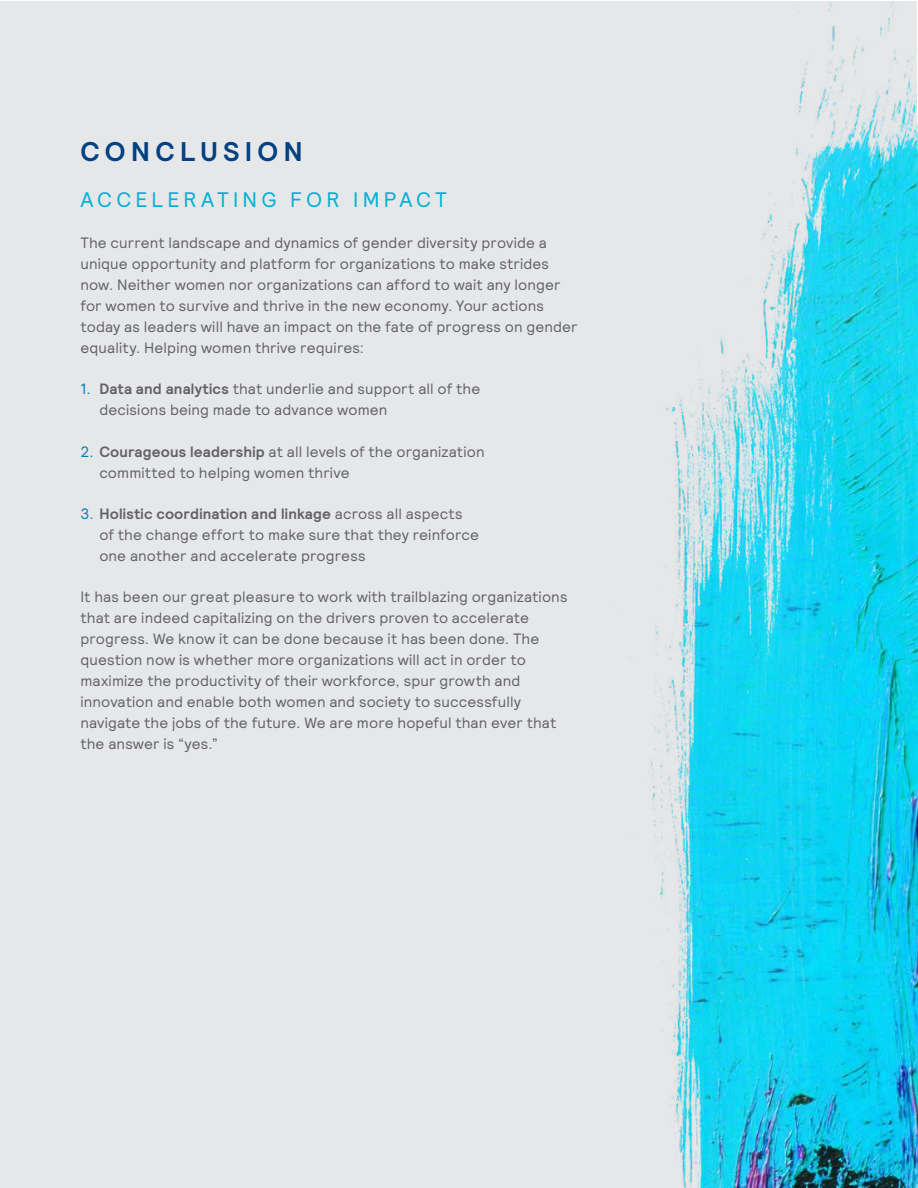
<style>
.page{position:relative;width:918px;height:1188px;background:#fff}
.page>*{position:absolute;margin:0;border:0;box-sizing:border-box;transform-origin:0 0}
.t1{font:700 27px "Relative";letter-spacing:.205em;color:#014181}
.t2{font:21px "Relative";letter-spacing:.19em;color:#00b0d3}
.t3{font:15px/21px "Relative";letter-spacing:.01em;color:#636366}
.s1{color:#0080b3}
.s2{font-weight:700}
</style>
<div class="page">
<div style="left:1px;top:1px;width:916px;height:1186px;background:#e6e7e9"></div>
<img style="left:651px;top:1px;width:267px;height:1186px">
<h1 class="t1" style="left:80px;top:134px;width:224px">CONCLUSION</h1>
<h2 class="t2" style="left:80px;top:186px;width:368px">ACCELERATING FOR IMPACT</h2>
<p class="t3" style="left:80px;top:232px;width:499px">The current landscape and dynamics of gender diversity provide a unique opportunity and platform for organizations to make strides now. Neither women nor organizations can afford to wait any longer for women to survive and thrive in the new economy. Your actions today as leaders will have an impact on the fate of progress on gender equality. Helping women thrive requires:</p>
<p class="t3" style="left:99px;top:378px;width:382px;text-indent:-19px"><span class="s1">1.</span> <span class="s2">Data and analytics</span> that underlie and support all of the decisions being made to advance women</p>
<p class="t3" style="left:99px;top:440px;width:387px;text-indent:-19px"><span class="s1">2.</span> <span class="s2">Courageous leadership</span> at all levels of the organization committed to helping women thrive</p>
<p class="t3" style="left:99px;top:503px;width:381px;text-indent:-19px"><span class="s1">3.</span> <span class="s2">Holistic coordination and linkage</span> across all aspects of the change effort to make sure that they reinforce one another and accelerate progress</p>
<p class="t3" style="left:80px;top:586px;width:489px">It has been our great pleasure to work with trailblazing organizations that are indeed capitalizing on the drivers proven to accelerate progress. We know it can be done because it has been done. The question now is whether more organizations will act in order to maximize the productivity of their workforce, spur growth and innovation and enable both women and society to successfully navigate the jobs of the future. We are more hopeful than ever that the answer is “yes.”</p>
</div>
